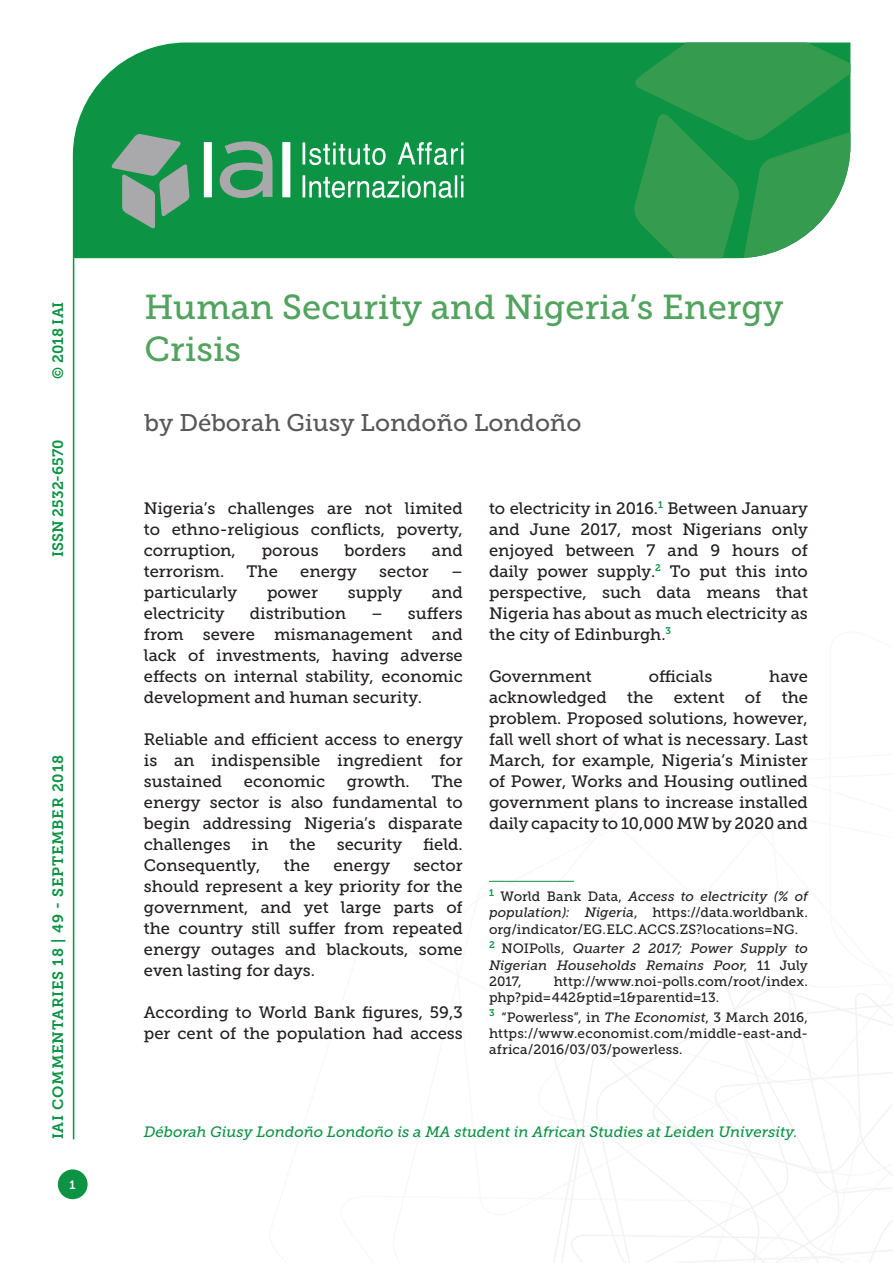
<style>
.page{position:relative;width:893px;height:1263px;background:#fff}
.page>*{position:absolute;margin:0;border:0;box-sizing:border-box;transform-origin:0 0}
.Titolo_Copertina{font:34.5px/41.4px "Museo Slab 500";color:#51a35e}
.Autori_copertina{font:24px "Museo Slab 500";color:#57585a}
.Testo{font:16.5px/21px "Museo Slab 500";color:#231f20;text-align:justify}
.t1{font:italic 15px "Museo Slab 500";color:#0d9344}
.t2{font:15px "Museo Slab 700";letter-spacing:.05em;color:#0d9344}
.t3{font:15px "Museo Slab 700";color:#0d9344}
.Nota{font:13.5px/16.2px "Museo Slab 500";letter-spacing:.01em;color:#231f20;text-align:justify}
.Nota-2{font:italic 13.5px/16.2px "Museo Slab 500";color:#231f20;text-align:justify}
.t4{font:12px "Museo Slab 700";color:#fff}
.s1{font-style:italic}
.s2{font-style:normal}
</style>
<div class="page">
<svg style="left:553px;top:960px;width:340px;height:303px"></svg>
<hr style="left:73px;top:258px;width:1px;height:881px;background:#0d9344">
<div style="left:73px;top:43px;width:560px;height:215px;background:#0d9344"></div>
<svg style="left:633px;top:43px;width:217px;height:215px;background:#359e56"></svg>
<svg style="left:303px;top:142px;width:160px;height:56px;background:#48ad72"></svg>
<svg style="left:111px;top:134px;width:79px;height:95px;background:#609e7a"></svg>
<svg style="left:204px;top:141px;width:86px;height:57px"></svg>
<div style="left:58px;top:1169px;width:30px;height:30px;background:#0d9344;border-radius:50%"></div>
<hr style="left:489px;top:881px;width:85px;height:1px;background:#0d9344">
<p class="t2" style="left:50px;top:379px;width:79px;rotate:-90deg">© 2018 IAI</p>
<p class="t3" style="left:50px;top:557px;width:119px;rotate:-90deg">ISSN 2532-6570</p>
<p class="t2" style="left:50px;top:1139px;width:386px;rotate:-90deg">IAI COMMENTARIES 18 | 49 - SEPTEMBER 2018</p>
<p class="t4" style="left:70px;top:1178px;width:8px">1</p>
<p class="Titolo_Copertina" style="left:145px;top:287px;width:640px">Human Security and Nigeria’s Energy<br>Crisis</p>
<p class="Autori_copertina" style="left:145px;top:409px;width:438px">by Déborah Giusy Londoño Londoño</p>
<p class="Testo" style="left:144px;top:498px;width:320px">Nigeria’s challenges are not limited to ethno-religious conflicts, poverty, corruption,</p>
<p class="Testo" style="left:262px;top:540px;width:58px">porous</p>
<p class="Testo" style="left:344px;top:540px;width:63px">borders</p>
<p class="Testo" style="left:432px;top:540px;width:32px">and</p>
<p class="Testo" style="left:144px;top:561px;width:82px">terrorism.</p>
<p class="Testo" style="left:247px;top:561px;width:33px">The</p>
<p class="Testo" style="left:300px;top:561px;width:58px">energy</p>
<p class="Testo" style="left:379px;top:561px;width:51px">sector</p>
<p class="Testo" style="left:451px;top:561px;width:13px">–</p>
<p class="Testo" style="left:144px;top:582px;width:95px">particularly</p>
<p class="Testo" style="left:267px;top:582px;width:53px">power</p>
<p class="Testo" style="left:348px;top:582px;width:56px">supply</p>
<p class="Testo" style="left:432px;top:582px;width:32px">and</p>
<p class="Testo" style="left:144px;top:603px;width:82px">electricity</p>
<p class="Testo" style="left:250px;top:603px;width:98px">distribution</p>
<p class="Testo" style="left:144px;top:603px;width:320px;text-indent:227px">– suffers from severe mismanagement and lack of investments, having adverse effects on internal stability, economic development and human security.</p>
<p class="Testo" style="left:144px;top:729px;width:320px">Reliable and efficient access to energy is an indispensible ingredient for sustained</p>
<p class="Testo" style="left:144px;top:771px;width:320px;text-indent:288px">The energy sector is also fundamental to begin addressing Nigeria’s disparate challenges</p>
<p class="Testo" style="left:244px;top:771px;width:83px">economic</p>
<p class="Testo" style="left:347px;top:771px;width:64px">growth.</p>
<p class="Testo" style="left:252px;top:834px;width:18px">in</p>
<p class="Testo" style="left:290px;top:834px;width:28px">the</p>
<p class="Testo" style="left:337px;top:834px;width:67px">security</p>
<p class="Testo" style="left:423px;top:834px;width:41px">field.</p>
<p class="Testo" style="left:144px;top:855px;width:118px">Consequently,</p>
<p class="Testo" style="left:284px;top:855px;width:28px">the</p>
<p class="Testo" style="left:333px;top:855px;width:58px">energy</p>
<p class="Testo" style="left:144px;top:855px;width:320px;text-indent:269px">sector should represent a key priority for the government, and yet large parts of the country still suffer from repeated energy outages and blackouts, some even lasting for days.</p>
<p class="Testo" style="left:144px;top:1002px;width:320px">According to World Bank figures, 59,3 per cent of the population had access</p>
<p class="Testo" style="left:489px;top:498px;width:320px">to electricity in 2016.<sup>1</sup> Between January and June 2017, most Nigerians only enjoyed between 7 and 9 hours of daily power supply.<sup>2</sup> To put this into perspective, such data means that Nigeria has about as much electricity as the city of Edinburgh.<sup>3</sup></p>
<p class="Testo" style="left:489px;top:666px;width:104px">Government</p>
<p class="Testo" style="left:649px;top:666px;width:65px">officials</p>
<p class="Testo" style="left:489px;top:666px;width:320px;text-indent:280px">have acknowledged the extent of the problem. Proposed solutions, however, fall well short of what is necessary. Last March, for example, Nigeria’s Minister of Power, Works and Housing outlined government plans to increase installed daily capacity to 10,000 MW by 2020 and</p>
<p class="Nota" style="left:489px;top:888px;width:320px"><sup>1</sup> World Bank Data, <span class="s1">Access to electricity (% of population): Nigeria</span>, https://data.worldbank. org/indicator/EG.ELC.ACCS.ZS?locations=NG.</p>
<p class="Nota-2" style="left:489px;top:941px;width:320px"><sup>2</sup> <span class="s2">NOIPolls,</span> Quarter 2 2017; Power Supply to Nigerian Households Remains Poor<span class="s2">, 11 July 2017,</span></p>
<p class="Nota" style="left:489px;top:973px;width:320px;text-indent:65px">http://www.noi-polls.com/root/index. php?pid=442&amp;ptid=1&amp;parentid=13.</p>
<p class="Nota" style="left:489px;top:1009px;width:320px"><sup>3</sup> “Powerless”, in <span class="s1">The Economist</span>, 3 March 2016, https://www.economist.com/middle-east-and&shy;africa/2016/03/03/powerless.</p>
<p class="t1" style="left:144px;top:1124px;width:655px">Déborah Giusy Londoño Londoño is a MA student in African Studies at Leiden University.</p>
</div>
